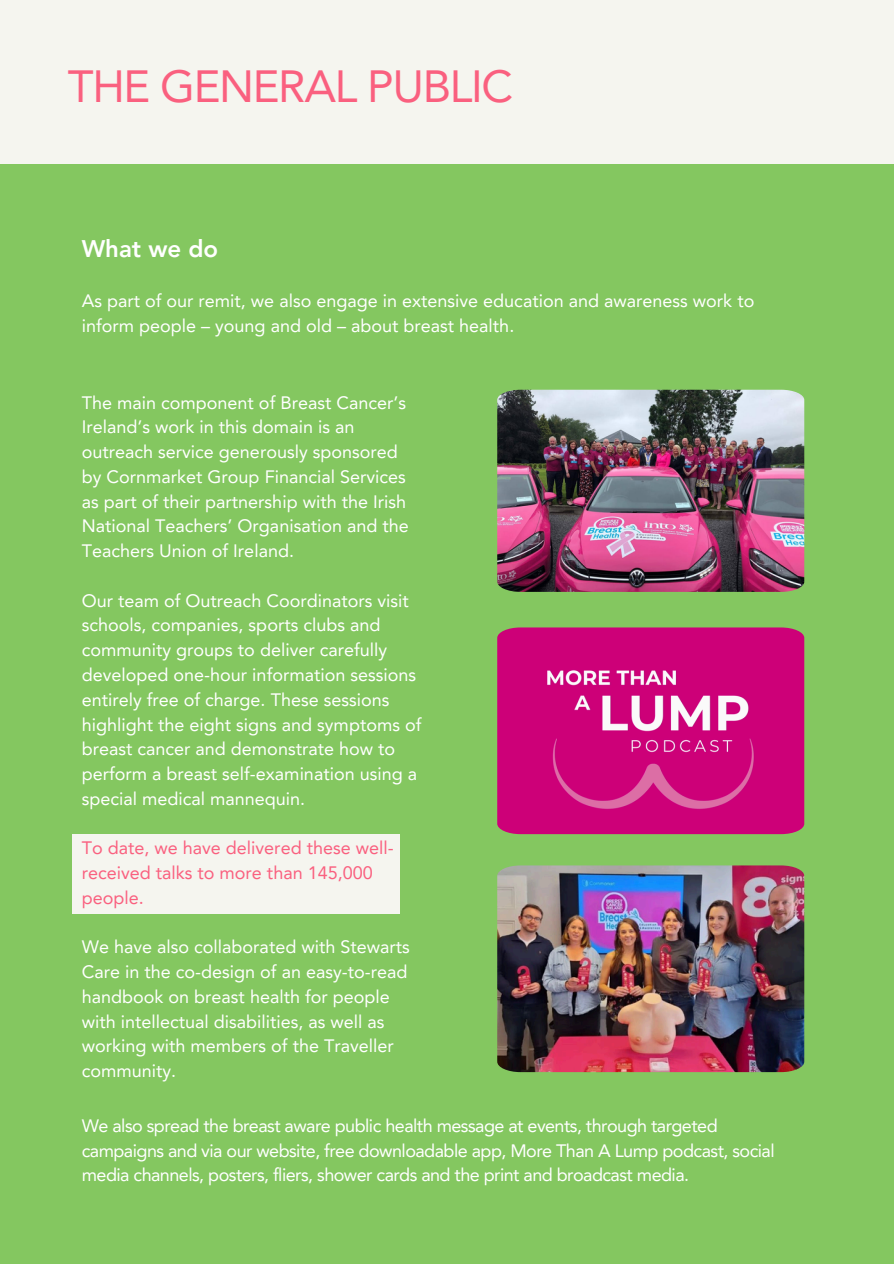
<style>
.page{position:relative;width:894px;height:1264px;background:#fff}
.page>*{position:absolute;margin:0;border:0;box-sizing:border-box;transform-origin:0 0}
.t1{font:45px "Avenir LT Pro";letter-spacing:-.03em;color:#fa607f}
.t2{font:800 24px "Avenir LT Pro";color:#fff}
.t3{font:18px/24.8px "Avenir LT Pro";color:#fff}
.t4{font:18px/24.8px "Avenir LT Pro";letter-spacing:-.03em;color:#fff}
.t5{font:18px/24.8px "Avenir LT Pro";color:#fa607f}
</style>
<div class="page">
<div style="left:0;top:0;width:893px;height:1263px;background:#84c760"></div>
<div style="left:0;top:0;width:893px;height:164px;background:#f5f5ef"></div>
<img style="left:497px;top:390px;width:307px;height:202px">
<img style="left:497px;top:627px;width:307px;height:207px">
<img style="left:497px;top:865px;width:307px;height:207px">
<div style="left:72px;top:834px;width:328px;height:80px;background:#f5f5ef"></div>
<p class="t1" style="left:68px;top:67px;width:446px">THE GENERAL PUBLIC</p>
<p class="t2" style="left:82px;top:238px;width:138px">What we do</p>
<p class="t3" style="left:82px;top:290px;width:674px">As part of our remit, we also engage in extensive education and awareness work to inform people – young and old – about breast health.</p>
<p class="t3" style="left:82px;top:391px;width:328px">The main component of Breast Cancer’s Ireland’s work in this domain is an outreach service generously sponsored by Cornmarket Group Financial Services as part of their partnership with the Irish National Teachers’ Organisation and the Teachers Union of Ireland.</p>
<p class="t3" style="left:82px;top:589px;width:341px">Our team of Outreach Coordinators visit schools, companies, sports clubs and community groups to deliver carefully developed one-hour information sessions entirely free of charge. These sessions highlight the eight signs and symptoms of breast cancer and demonstrate how to perform a breast self-examination using a special medical mannequin.</p>
<p class="t5" style="left:82px;top:837px;width:313px">To date, we have delivered these well&shy;received talks to more than 145,000 people.</p>
<p class="t3" style="left:82px;top:936px;width:329px">We have also collaborated with Stewarts Care in the co-design of an easy-to-read handbook on breast health for people with intellectual disabilities, as well as working with members of the Traveller community.</p>
<p class="t4" style="left:82px;top:1114px;width:694px">We also spread the breast aware public health message at events, through targeted campaigns and via our website, free downloadable app, More Than A Lump podcast, social media channels, posters, fliers, shower cards and the print and broadcast media.</p>
</div>
